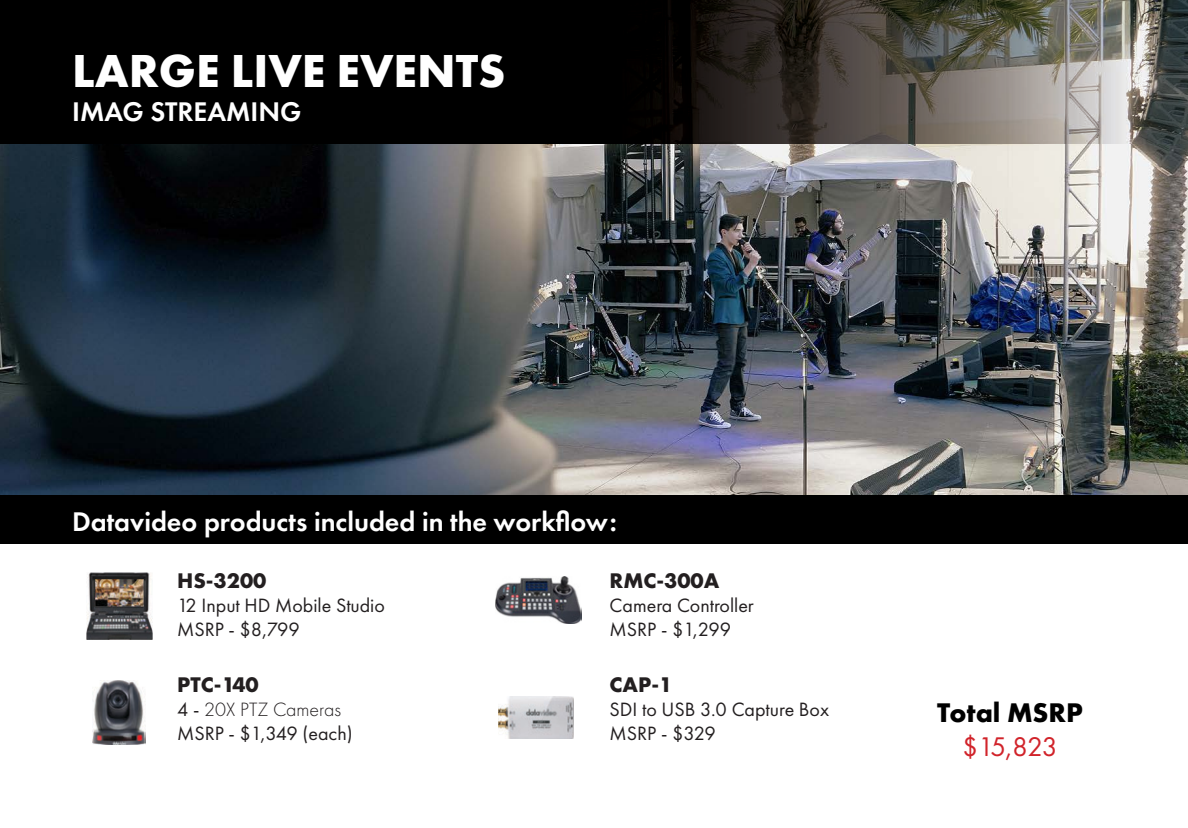
<style>
.page{position:relative;width:1188px;height:828px;background:#fff}
.page>*{position:absolute;margin:0;border:0;box-sizing:border-box;transform-origin:0 0}
.t1{font:700 48px "Futura PT";color:#fff}
.t2{font:600 28px "Futura PT";color:#fff}
.t3{font:700 28px "Futura PT";color:#000}
.t4{font:28px "Futura PT";color:#d1232a}
.t5{font:700 22px "Futura PT";color:#231f20}
.t6{font:20px/24px "Futura PT";color:#231f20}
.s1{font-weight:300}
</style>
<div class="page">
<img style="left:0;top:143px;width:1188px;height:352px">
<img style="left:0;top:0;width:1188px;height:143px">
<div style="left:0;top:495px;width:1188px;height:49px;background:#000"></div>
<img style="left:86px;top:573px;width:67px;height:67px">
<img style="left:95px;top:580px;width:49px;height:27px">
<img style="left:93px;top:680px;width:52px;height:64px">
<img style="left:495px;top:576px;width:86px;height:48px">
<img style="left:498px;top:697px;width:76px;height:42px">
<h1 class="t1" style="left:72px;top:40px;width:435px">LARGE LIVE EVENTS</h1>
<h2 class="t2" style="left:72px;top:94px;width:231px">IMAG STREAMING</h2>
<h2 class="t2" style="left:72px;top:504px;width:546px">Datavideo products included in the workflow:</h2>
<p class="t5" style="left:610px;top:566px;width:111px">RMC-300A</p>
<p class="t6" style="left:610px;top:593px;width:146px">Camera Controller<br>MSRP - $1,299</p>
<p class="t5" style="left:610px;top:670px;width:64px">CAP-1</p>
<p class="t6" style="left:610px;top:697px;width:221px">SDI to USB 3.0 Capture Box<br>MSRP - $329</p>
<p class="t5" style="left:177px;top:567px;width:91px">HS-3200</p>
<p class="t6" style="left:177px;top:594px;width:209px">12 Input HD Mobile Studio<br>MSRP - $8,799</p>
<p class="t5" style="left:177px;top:670px;width:83px">PTC-140</p>
<p class="t6" style="left:177px;top:697px;width:177px">4 - <span class="s1">20X PTZ Cameras<br></span>MSRP - $1,349 (each)</p>
<h2 class="t3" style="left:937px;top:695px;width:147px">Total MSRP</h2>
<h2 class="t4" style="left:962px;top:730px;width:97px">$15,823</h2>
</div>
